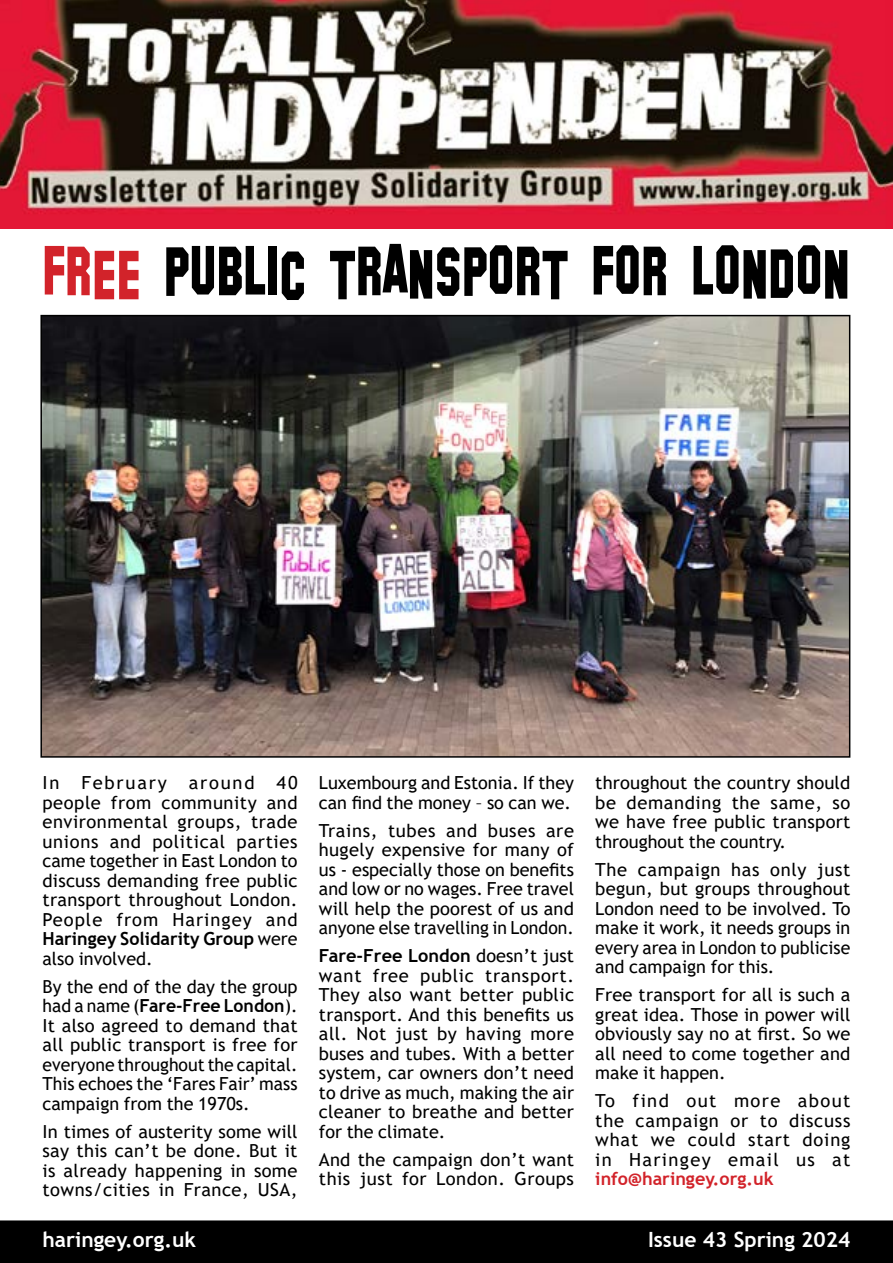
<style>
.page{position:relative;width:893px;height:1263px;background:#fff}
.page>*{position:absolute;margin:0;border:0;box-sizing:border-box;transform-origin:0 0}
.t1{font:69.3px "SF Hollywood Hills";letter-spacing:.01em;color:#000;scale:.8 1}
.t2{font:700 21px "Trebuchet MS";color:#fff}
.t3{font:18px/19.5px "Trebuchet MS";letter-spacing:.005em;color:#000;text-align:justify}
.t4{font:18px/19.5px "Trebuchet MS";letter-spacing:.025em;color:#000}
.t5{font:700 18px "Trebuchet MS";color:#d2232a}
.s1{color:#d2232a}
.s2{font-weight:700}
</style>
<div class="page">
<img style="left:43px;top:318px;width:804px;height:437px">
<div style="left:40px;top:315px;width:810px;height:443px;border:2px solid #000"></div>
<div style="left:0;top:1220px;width:893px;height:43px;background:#000"></div>
<img style="left:0;top:0;width:893px;height:228px">
<h1 class="t1" style="left:43px;top:242px;width:1010px"><span class="s1">FREE</span> PUBLIC TRANSPORT FOR LONDON</h1>
<p class="t3" style="left:43px;top:773px;width:257px">In February around 40 people from community and environmental groups, trade unions and political parties came together in East London to discuss demanding free public transport throughout London.<br>People from Haringey and <span class="s2">Haringey Solidarity Group</span> were also involved.</p>
<p class="t3" style="left:43px;top:977px;width:257px">By the end of the day the group had a name (<span class="s2">Fare-Free London</span>).<br>It also agreed to demand that all public transport is free for everyone throughout the capital.<br>This echoes the ‘Fares Fair’ mass campaign from the 1970s.</p>
<p class="t3" style="left:43px;top:1122px;width:257px">In times of austerity some will say this can’t be done. But it is already happening in some towns/cities in France, USA,</p>
<p class="t3" style="left:319px;top:773px;width:257px">Luxembourg and Estonia. If they can find the money – so can we.</p>
<p class="t3" style="left:319px;top:821px;width:257px">Trains, tubes and buses are hugely expensive for many of us - especially those on benefits and low or no wages. Free travel will help the poorest of us and anyone else travelling in London.</p>
<p class="t3" style="left:319px;top:946px;width:257px"><span class="s2">Fare-Free London</span> doesn’t just want free public transport.<br>They also want better public transport. And this benefits us all. Not just by having more buses and tubes. With a better system, car owners don’t need to drive as much, making the air cleaner to breathe and better for the climate.</p>
<p class="t4" style="left:319px;top:1150px;width:257px">And the campaign don’t want this just for London. Groups</p>
<p class="t3" style="left:595px;top:773px;width:257px">throughout the country should be demanding the same, so we have free public transport throughout the country.</p>
<p class="t3" style="left:595px;top:860px;width:257px">The campaign has only just begun, but groups throughout London need to be involved. To make it work, it needs groups in every area in London to publicise and campaign for this.</p>
<p class="t3" style="left:595px;top:985px;width:257px">Free transport for all is such a great idea. Those in power will obviously say no at first. So we all need to come together and make it happen.</p>
<p class="t3" style="left:595px;top:1091px;width:257px">To find out more about the campaign or to discuss what we could start doing in Haringey email us at</p>
<p class="t5" style="left:595px;top:1168px;width:180px">info@haringey.org.uk</p>
<p class="t2" style="left:43px;top:1226px;width:155px">haringey.org.uk</p>
<p class="t2" style="left:648px;top:1226px;width:204px">Issue 43 Spring 2024</p>
</div>
